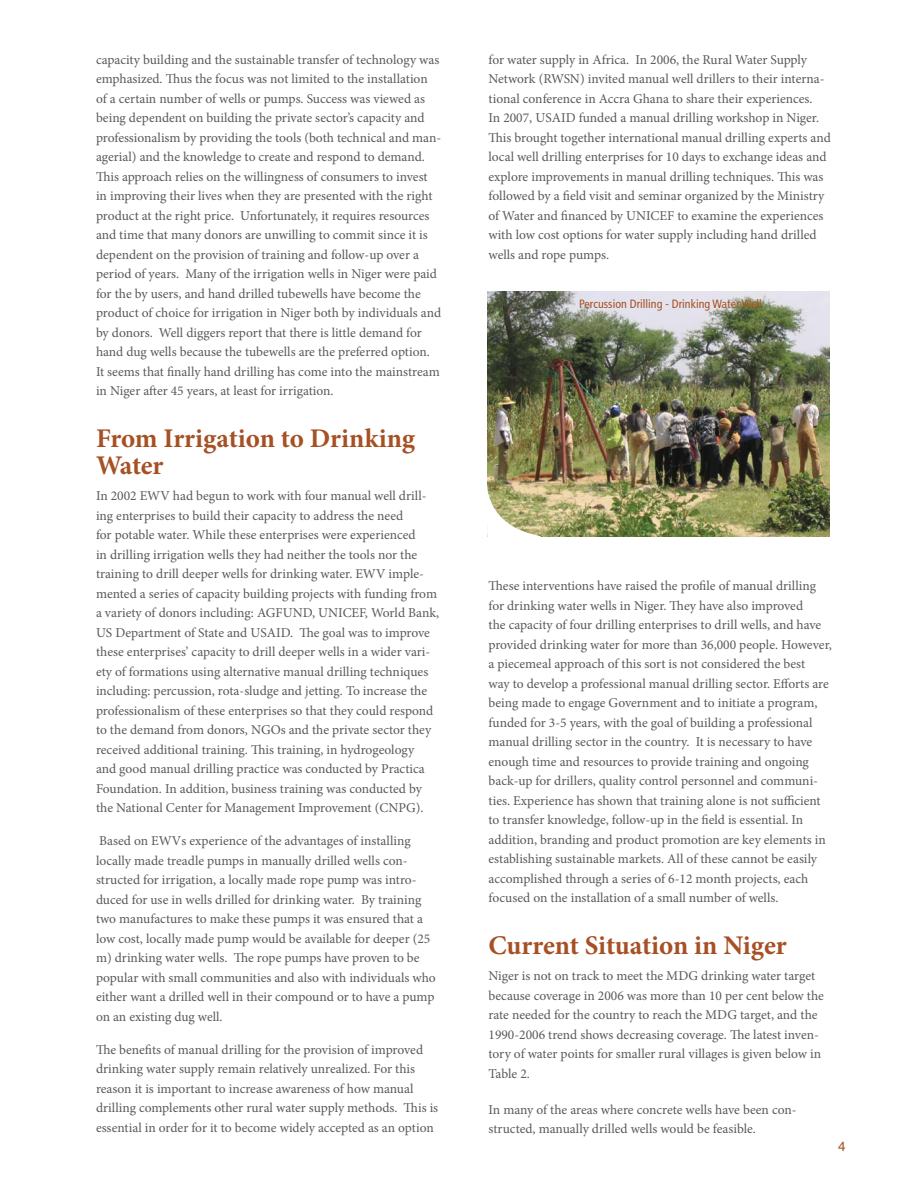
<style>
.page{position:relative;width:918px;height:1188px;background:#fff}
.page>*{position:absolute;margin:0;border:0;box-sizing:border-box;transform-origin:0 0}
.t1{font:700 27px/27px "Minion Pro";letter-spacing:-.015em;color:#a65024}
.t2{font:13.5px/19.5px "Minion Pro";color:#58595b}
.t3{font:13.5px "Helvetica";color:#a65024}
.t4{font:condensed 12px "Frutiger LT Std";color:#a65024}
</style>
<div class="page">
<img style="left:488px;top:291px;width:342px;height:245px">
<svg style="left:487px;top:479px;width:54px;height:58px"></svg>
<p class="t2" style="left:96px;top:50px;width:347px">capacity building and the sustainable transfer of technology was emphasized. Thus the focus was not limited to the installation of a certain number of wells or pumps. Success was viewed as being dependent on building the private sector’s capacity and professionalism by providing the tools (both technical and man&shy;agerial) and the knowledge to create and respond to demand.<br>This approach relies on the willingness of consumers to invest in improving their lives when they are presented with the right product at the right price. Unfortunately, it requires resources and time that many donors are unwilling to commit since it is dependent on the provision of training and follow-up over a period of years. Many of the irrigation wells in Niger were paid for the by users, and hand drilled tubewells have become the product of choice for irrigation in Niger both by individuals and by donors. Well diggers report that there is little demand for hand dug wells because the tubewells are the preferred option.<br>It seems that finally hand drilling has come into the mainstream in Niger after 45 years, at least for irrigation.</p>
<h1 class="t1" style="left:96px;top:425px;width:321px">From Irrigation to Drinking<br>Water</h1>
<p class="t2" style="left:96px;top:486px;width:345px">In 2002 EWV had begun to work with four manual well drill&shy;ing enterprises to build their capacity to address the need<br>for potable water. While these enterprises were experienced<br>in drilling irrigation wells they had neither the tools nor the training to drill deeper wells for drinking water. EWV imple&shy;mented a series of capacity building projects with funding from a variety of donors including: AGFUND, UNICEF, World Bank, US Department of State and USAID. The goal was to improve these enterprises’ capacity to drill deeper wells in a wider vari&shy;ety of formations using alternative manual drilling techniques including: percussion, rota-sludge and jetting. To increase the professionalism of these enterprises so that they could respond to the demand from donors, NGOs and the private sector they received additional training. This training, in hydrogeology<br>and good manual drilling practice was conducted by Practica Foundation. In addition, business training was conducted by the National Center for Management Improvement (CNPG).</p>
<p class="t2" style="left:96px;top:831px;width:341px">Based on EWVs experience of the advantages of installing locally made treadle pumps in manually drilled wells con&shy;structed for irrigation, a locally made rope pump was intro&shy;duced for use in wells drilled for drinking water. By training two manufactures to make these pumps it was ensured that a low cost, locally made pump would be available for deeper (25 m) drinking water wells. The rope pumps have proven to be popular with small communities and also with individuals who either want a drilled well in their compound or to have a pump on an existing dug well.</p>
<p class="t2" style="left:96px;top:1040px;width:344px">The benefits of manual drilling for the provision of improved drinking water supply remain relatively unrealized. For this reason it is important to increase awareness of how manual drilling complements other rural water supply methods. This is essential in order for it to become widely accepted as an option</p>
<p class="t2" style="left:489px;top:50px;width:344px">for water supply in Africa. In 2006, the Rural Water Supply Network (RWSN) invited manual well drillers to their interna&shy;tional conference in Accra Ghana to share their experiences.<br>In 2007, USAID funded a manual drilling workshop in Niger.<br>This brought together international manual drilling experts and local well drilling enterprises for 10 days to exchange ideas and explore improvements in manual drilling techniques. This was followed by a field visit and seminar organized by the Ministry of Water and financed by UNICEF to examine the experiences with low cost options for water supply including hand drilled wells and rope pumps.</p>
<p class="t4" style="left:579px;top:297px;width:184px">Percussion Drilling - Drinking Water Well</p>
<p class="t2" style="left:489px;top:576px;width:345px">These interventions have raised the profile of manual drilling for drinking water wells in Niger. They have also improved<br>the capacity of four drilling enterprises to drill wells, and have provided drinking water for more than 36,000 people. However, a piecemeal approach of this sort is not considered the best<br>way to develop a professional manual drilling sector. Efforts are being made to engage Government and to initiate a program, funded for 3-5 years, with the goal of building a professional manual drilling sector in the country. It is necessary to have enough time and resources to provide training and ongoing back-up for drillers, quality control personnel and communi&shy;ties. Experience has shown that training alone is not sufficient to transfer knowledge, follow-up in the field is essential. In addition, branding and product promotion are key elements in establishing sustainable markets. All of these cannot be easily accomplished through a series of 6-12 month projects, each focused on the installation of a small number of wells.</p>
<h1 class="t1" style="left:489px;top:931px;width:300px">Current Situation in Niger</h1>
<p class="t2" style="left:489px;top:966px;width:337px">Niger is not on track to meet the MDG drinking water target because coverage in 2006 was more than 10 per cent below the rate needed for the country to reach the MDG target, and the 1990-2006 trend shows decreasing coverage. The latest inven&shy;tory of water points for smaller rural villages is given below in Table 2.</p>
<p class="t2" style="left:489px;top:1100px;width:310px">In many of the areas where concrete wells have been con&shy;structed, manually drilled wells would be feasible.</p>
<p class="t3" style="left:838px;top:1136px;width:9px">4</p>
</div>
